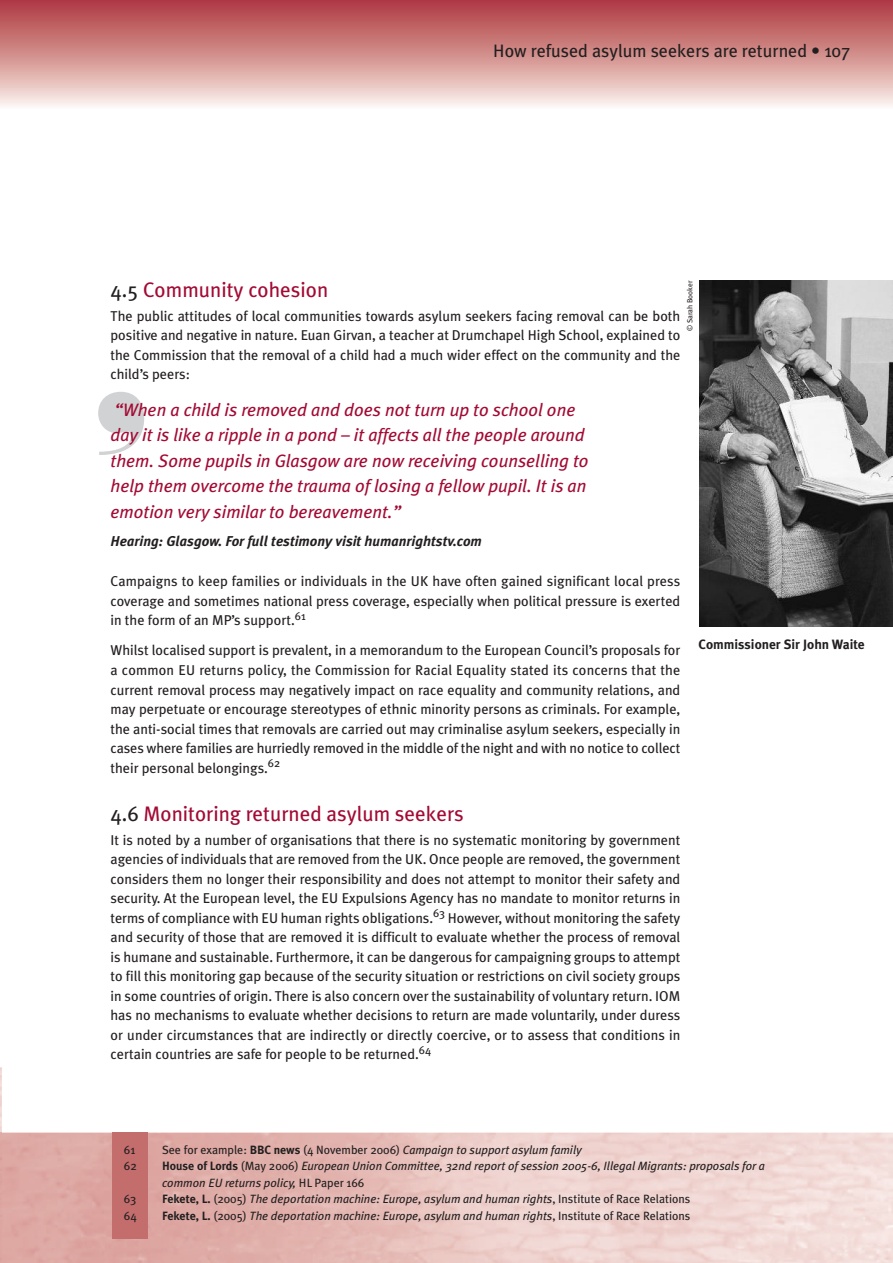
<style>
.page{position:relative;width:893px;height:1263px;background:#fff}
.page>*{position:absolute;margin:0;border:0;box-sizing:border-box;transform-origin:0 0}
.t1{font:21px "Meta Plus";color:#a30a34}
.t2{font:italic 18px/25.5px "Meta Plus";color:#a30a34}
.t3{font:18px "Meta Plus";color:#231f20}
.t4{font:14.25px/19.5px "Meta Plus";color:#231f20;text-align:justify}
.t5{font:italic 700 14.25px "Meta Plus";color:#231f20}
.t6{font:700 13.5px "Meta Plus";color:#231f20}
.t7{font:italic 12px/16.5px "Meta Plus";color:#231f20}
.t8{font:12px "Meta Plus";color:#231f20}
.t9{font:7.5px "Meta Plus";color:#231f20}
.s1{font-weight:900}
.s2{color:#231f20}
.s3{font-weight:700}
.s4{font-style:italic}
.s5{font-weight:700;font-style:normal}
.s6{font-style:normal}
</style>
<div class="page">
<img style="left:0;top:0;width:893px;height:106px">
<div style="left:112px;top:1132px;width:36px;height:106px;background:#c46d6d"></div>
<img style="left:699px;top:281px;width:194px;height:345px">
<p class="t3" style="left:493px;top:40px;width:359px">How refused asylum seekers are returned <span class="s1">•</span> 107</p>
<p class="t9" style="left:686px;top:331px;width:52px;rotate:-90deg">© Sarah Booker</p>
<h1 class="t1" style="left:111px;top:278px;width:219px"><span class="s2">4.5</span> Community cohesion</h1>
<p class="t4" style="left:111px;top:306px;width:571px">The public attitudes of local communities towards asylum seekers facing removal can be both positive and negative in nature. Euan Girvan, a teacher at Drumchapel High School, explained to the Commission that the removal of a child had a much wider effect on the community and the child’s peers:</p>
<p class="t2" style="left:111px;top:397px;width:480px">“When a child is removed and does not turn up to school one day it is like a ripple in a pond – it affects all the people around them. Some pupils in Glasgow are now receiving counselling to help them overcome the trauma of losing a fellow pupil. It is an emotion very similar to bereavement.”</p>
<p class="t5" style="left:111px;top:532px;width:373px">Hearing: Glasgow. For full testimony visit humanrightstv.com</p>
<p class="t4" style="left:111px;top:572px;width:571px">Campaigns to keep families or individuals in the UK have often gained significant local press coverage and sometimes national press coverage, especially when political pressure is exerted in the form of an MP’s support.<sup>61</sup></p>
<p class="t4" style="left:111px;top:641px;width:571px">Whilst localised support is prevalent, in a memorandum to the European Council’s proposals for a common EU returns policy, the Commission for Racial Equality stated its concerns that the current removal process may negatively impact on race equality and community relations, and may perpetuate or encourage stereotypes of ethnic minority persons as criminals. For example, the anti-social times that removals are carried out may criminalise asylum seekers, especially in cases where families are hurriedly removed in the middle of the night and with no notice to collect their personal belongings.<sup>62</sup></p>
<h1 class="t1" style="left:111px;top:802px;width:355px"><span class="s2">4.6</span> Monitoring returned asylum seekers</h1>
<p class="t4" style="left:111px;top:830px;width:571px">It is noted by a number of organisations that there is no systematic monitoring by government agencies of individuals that are removed from the UK. Once people are removed, the government considers them no longer their responsibility and does not attempt to monitor their safety and security. At the European level, the EU Expulsions Agency has no mandate to monitor returns in terms of compliance with EU human rights obligations.<sup>63</sup> However, without monitoring the safety and security of those that are removed it is difficult to evaluate whether the process of removal is humane and sustainable. Furthermore, it can be dangerous for campaigning groups to attempt to fill this monitoring gap because of the security situation or restrictions on civil society groups in some countries of origin. There is also concern over the sustainability of voluntary return. IOM has no mechanisms to evaluate whether decisions to return are made voluntarily, under duress or under circumstances that are indirectly or directly coercive, or to assess that conditions in certain countries are safe for people to be returned.<sup>64</sup></p>
<p class="t6" style="left:699px;top:636px;width:168px">Commissioner Sir John Waite</p>
<p class="t8" style="left:124px;top:1142px;width:13px">61</p>
<p class="t8" style="left:162px;top:1142px;width:421px">See for example: <span class="s3">BBC news</span> (4 November 2006) <span class="s4">Campaign to support asylum family</span></p>
<p class="t8" style="left:124px;top:1159px;width:14px">62</p>
<p class="t7" style="left:162px;top:1158px;width:604px"><span class="s5">House of Lords</span> <span class="s6">(May 2006)</span> European Union Committee, 32nd report of session 2005-6, Illegal Migrants: proposals for a common EU returns policy, <span class="s6">HL Paper 166</span></p>
<p class="t8" style="left:124px;top:1192px;width:14px">63</p>
<p class="t7" style="left:162px;top:1191px;width:530px"><span class="s5">Fekete, L.</span> <span class="s6">(2005)</span> The deportation machine: Europe, asylum and human rights<span class="s6">, Institute of Race Relations</span></p>
<p class="t8" style="left:124px;top:1208px;width:14px">64</p>
<p class="t7" style="left:162px;top:1207px;width:530px"><span class="s5">Fekete, L.</span> <span class="s6">(2005)</span> The deportation machine: Europe, asylum and human rights<span class="s6">, Institute of Race Relations</span></p>
</div>
